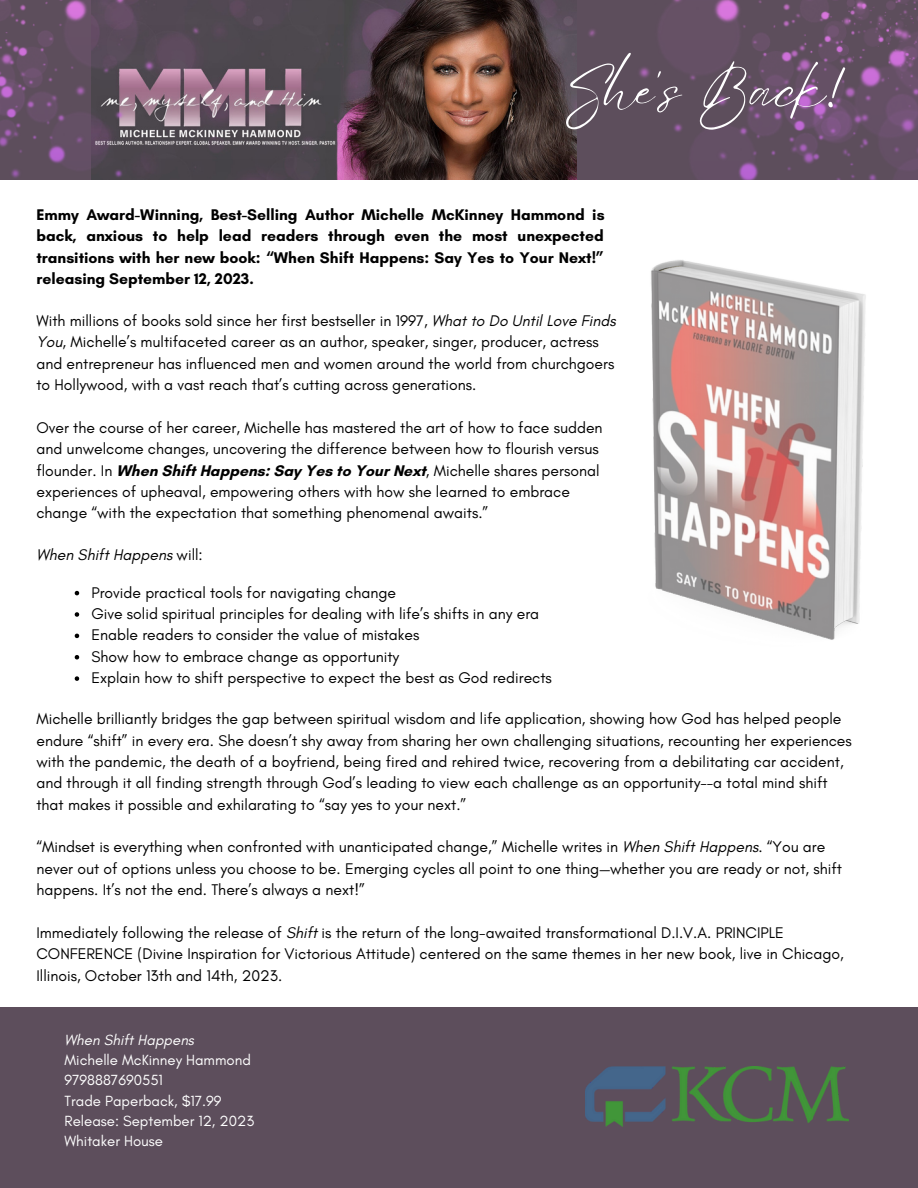
<style>
.page{position:relative;width:918px;height:1188px;background:#fff}
.page>*{position:absolute;margin:0;border:0;box-sizing:border-box;transform-origin:0 0}
.t1{font:54px "Eyesome Script";color:#fff}
.t2{font:15.75px/21.3px "Glacial Indifference";color:#000}
.t3{font:700 15.75px/21.3px "Glacial Indifference";color:#000;text-align:justify}
.t4{font:italic 15.75px "Glacial Indifference";color:#000}
.t5{font:15px "Glacial Indifference";color:#fff}
.t6{font:italic 15px "Glacial Indifference";color:#fff}
.s1{font-style:italic}
.s2{font-weight:700}
.s3{font-style:normal}
</style>
<div class="page">
<img style="left:202px;top:0;width:375px;height:180px">
<div style="left:0;top:1008px;width:918px;height:180px;background:#5d4e5c"></div>
<img style="left:585px;top:1067px;width:263px;height:59px">
<img style="left:651px;top:260px;width:215px;height:380px">
<img style="left:0;top:0;width:202px;height:180px">
<img style="left:585px;top:0;width:333px;height:180px">
<svg style="left:75px;top:591px;width:4px;height:4px"></svg>
<svg style="left:75px;top:612px;width:4px;height:5px"></svg>
<svg style="left:75px;top:634px;width:4px;height:4px"></svg>
<svg style="left:75px;top:655px;width:4px;height:4px"></svg>
<svg style="left:75px;top:676px;width:4px;height:5px"></svg>
<p class="t1" style="left:563px;top:54px;width:286px">She's Back!</p>
<p class="t3" style="left:36px;top:204px;width:570px">Emmy Award-Winning, Best-Selling Author Michelle McKinney Hammond is back, anxious to help lead readers through even the most unexpected transitions with her new book: “When Shift Happens: Say Yes to Your Next!” releasing September 12, 2023.</p>
<p class="t2" style="left:36px;top:310px;width:581px">With millions of books sold since her first bestseller in 1997, <span class="s1">What to Do Until Love Finds You,</span> Michelle’s multifaceted career as an author, speaker, singer, producer, actress and entrepreneur has influenced men and women around the world from churchgoers to Hollywood, with a vast reach that’s cutting across generations.</p>
<p class="t2" style="left:36px;top:417px;width:568px">Over the course of her career, Michelle has mastered the art of how to face sudden and unwelcome changes, uncovering the difference between how to flourish versus flounder. In <span class="s2">When Shift Happens: Say Yes to Your Next</span>, Michelle shares personal experiences of upheaval, empowering others with how she learned to embrace change “with the expectation that something phenomenal awaits.”</p>
<p class="t4" style="left:36px;top:545px;width:168px">When Shift Happens <span class="s3">will:</span></p>
<p class="t2" style="left:91px;top:581px;width:306px">Provide practical tools for navigating change</p>
<p class="t2" style="left:91px;top:603px;width:449px">Give solid spiritual principles for dealing with life’s shifts in any era</p>
<p class="t2" style="left:91px;top:624px;width:330px">Enable readers to consider the value of mistakes</p>
<p class="t2" style="left:91px;top:646px;width:309px">Show how to embrace change as opportunity</p>
<p class="t2" style="left:91px;top:667px;width:462px">Explain how to shift perspective to expect the best as God redirects</p>
<p class="t2" style="left:36px;top:708px;width:817px">Michelle brilliantly bridges the gap between spiritual wisdom and life application, showing how God has helped people endure “shift” in every era. She doesn’t shy away from sharing her own challenging situations, recounting her experiences with the pandemic, the death of a boyfriend, being fired and rehired twice, recovering from a debilitating car accident, and through it all finding strength through God’s leading to view each challenge as an opportunity--a total mind shift that makes it possible and exhilarating to “say yes to your next.”</p>
<p class="t2" style="left:36px;top:836px;width:807px">“Mindset is everything when confronted with unanticipated change,” Michelle writes in <span class="s1">When Shift Happens</span>. “You are never out of options unless you choose to be. Emerging cycles all point to one thing—whether you are ready or not, shift happens. It’s not the end. There’s always a next!”</p>
<p class="t2" style="left:36px;top:922px;width:809px">Immediately following the release of <span class="s1">Shift</span> is the return of the long-awaited transformational D.I.V.A. PRINCIPLE<br>CONFERENCE (Divine Inspiration for Victorious Attitude) centered on the same themes in her new book, live in Chicago,<br>Illinois, October 13th and 14th, 2023.</p>
<p class="t6" style="left:65px;top:1031px;width:131px">When Shift Happens</p>
<p class="t5" style="left:65px;top:1051px;width:188px">Michelle McKinney Hammond</p>
<p class="t5" style="left:65px;top:1071px;width:100px">9798887690551</p>
<p class="t5" style="left:65px;top:1091px;width:159px">Trade Paperback, $17.99</p>
<p class="t5" style="left:65px;top:1112px;width:191px">Release: September 12, 2023</p>
<p class="t5" style="left:65px;top:1132px;width:100px">Whitaker House</p>
</div>
